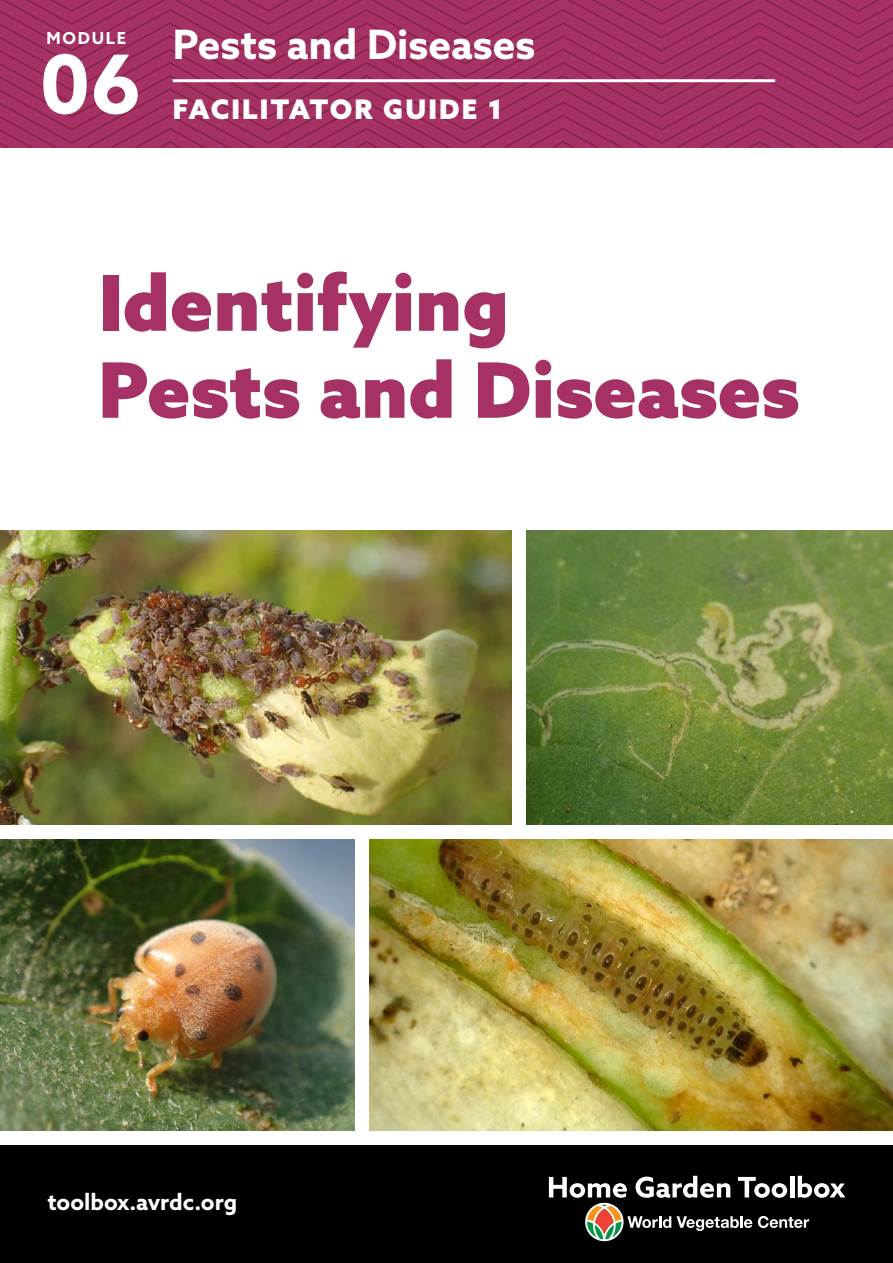
<style>
.page{position:relative;width:893px;height:1263px;background:#fff}
.page>*{position:absolute;margin:0;border:0;box-sizing:border-box;transform-origin:0 0}
.t1{font:700 81.3px "Azo Sans";color:#fff}
.t2{font:900 76.5px/87px "Azo Sans";color:#a53165}
.t3{font:700 40.5px "Azo Sans";color:#fff}
.t4{font:900 27px "Azo Sans";letter-spacing:.08em;color:#fff}
.t5{font:700 22.5px "Azo Sans";color:#fff}
.t6{font:700 16.5px "Azo Sans";letter-spacing:.105em;color:#fff}
</style>
<div class="page">
<div style="left:0;top:1145px;width:893px;height:118px;background:#000"></div>
<svg style="left:677px;top:1216px;width:75px;height:15px"></svg>
<svg style="left:758px;top:1216px;width:51px;height:12px"></svg>
<svg style="left:585px;top:1203px;width:38px;height:38px"></svg>
<svg style="left:587px;top:1205px;width:84px;height:34px"></svg>
<svg style="left:549px;top:1177px;width:78px;height:21px"></svg>
<svg style="left:636px;top:1176px;width:94px;height:22px"></svg>
<svg style="left:738px;top:1177px;width:49px;height:21px"></svg>
<hr style="left:790px;top:1176px;width:4px;height:21px;background:#fff">
<svg style="left:798px;top:1176px;width:47px;height:22px"></svg>
<svg style="left:0;top:0;width:893px;height:9px;background:#a02f60"></svg>
<svg style="left:0;top:9px;width:893px;height:13px;background:#a02f60"></svg>
<svg style="left:0;top:22px;width:893px;height:13px;background:#a02f60"></svg>
<svg style="left:0;top:35px;width:893px;height:14px;background:#a02f60"></svg>
<svg style="left:0;top:49px;width:893px;height:13px;background:#a02f60"></svg>
<svg style="left:0;top:62px;width:893px;height:13px;background:#a02f60"></svg>
<svg style="left:0;top:75px;width:893px;height:13px;background:#a13162"></svg>
<svg style="left:0;top:88px;width:893px;height:13px;background:#a02f60"></svg>
<svg style="left:0;top:101px;width:893px;height:47px;background:#a02f60"></svg>
<hr style="left:173px;top:79px;width:602px;height:3px;background:#fff">
<img style="left:370px;top:839px;width:523px;height:291px">
<img style="left:0;top:839px;width:355px;height:291px">
<img style="left:0;top:530px;width:511px;height:294px">
<img style="left:526px;top:530px;width:367px;height:294px">
<p class="t6" style="left:47px;top:28px;width:81px">MODULE</p>
<p class="t1" style="left:39px;top:30px;width:103px">06</p>
<p class="t3" style="left:173px;top:18px;width:364px">Pests and Diseases</p>
<p class="t4" style="left:173px;top:91px;width:331px">FACILITATOR GUIDE 1</p>
<p class="t2" style="left:98px;top:258px;width:703px">Identifying<br>Pests and Diseases</p>
<p class="t5" style="left:48px;top:1187px;width:191px">toolbox.avrdc.org</p>
</div>
